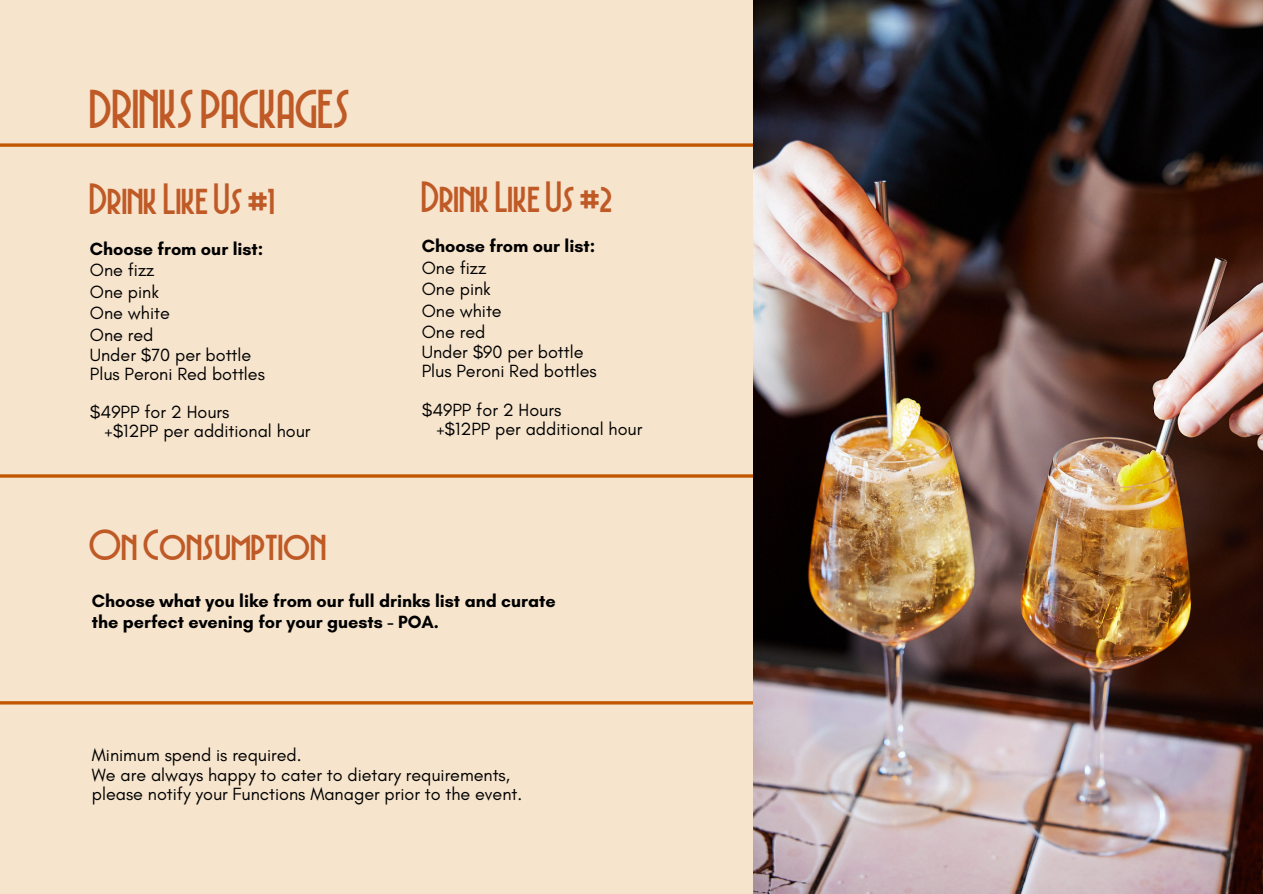
<style>
.page{position:relative;width:1263px;height:894px;background:#fff}
.page>*{position:absolute;margin:0;border:0;box-sizing:border-box;transform-origin:0 0}
.t1{font:45px "FSYDEKO";color:#bf5a27}
.t2{font:36px "FSYDEKO";color:#bf5a27}
.t3{font:18px/19.2px "Glacial Indifference";color:#000}
.t4{font:700 18px/21.3px "Glacial Indifference";color:#000}
</style>
<div class="page">
<div style="left:0;top:0;width:1263px;height:893px;background:#f6e4cc"></div>
<svg style="left:0;top:143px;width:753px;height:4px;background:#c96d1f"></svg>
<hr style="left:0;top:474px;width:851px;height:3px;background:#c15800">
<hr style="left:0;top:701px;width:851px;height:3px;background:#c15800">
<img style="left:753px;top:0;width:510px;height:893px">
<p class="t1" style="left:89px;top:94px;width:262px">DRINKS PACKAGES</p>
<p class="t2" style="left:89px;top:187px;width:187px">Drink Like Us #1</p>
<h2 class="t4" style="left:90px;top:238px;width:175px">Choose from our list:</h2>
<h2 class="t3" style="left:90px;top:260px;width:66px">One fizz</h2>
<p class="t3" style="left:90px;top:282px;width:71px">One pink</p>
<p class="t3" style="left:90px;top:303px;width:81px">One white</p>
<p class="t3" style="left:90px;top:324px;width:65px">One red</p>
<p class="t3" style="left:90px;top:345px;width:163px">Under $70 per bottle</p>
<p class="t3" style="left:90px;top:364px;width:177px">Plus Peroni Red bottles</p>
<p class="t3" style="left:90px;top:402px;width:141px">$49PP for 2 Hours</p>
<p class="t3" style="left:104px;top:421px;width:208px">+$12PP per additional hour</p>
<p class="t2" style="left:89px;top:532px;width:239px">On Consumption</p>
<p class="t2" style="left:421px;top:185px;width:192px">Drink Like Us #2</p>
<p class="t4" style="left:422px;top:235px;width:175px">Choose from our list:</p>
<p class="t3" style="left:422px;top:258px;width:66px">One fizz</p>
<p class="t3" style="left:422px;top:279px;width:71px">One pink</p>
<p class="t3" style="left:422px;top:301px;width:81px">One white</p>
<p class="t3" style="left:422px;top:322px;width:65px">One red</p>
<p class="t3" style="left:422px;top:342px;width:163px">Under $90 per bottle</p>
<h2 class="t3" style="left:422px;top:361px;width:177px">Plus Peroni Red bottles</h2>
<h3 class="t3" style="left:422px;top:400px;width:141px">$49PP for 2 Hours</h3>
<p class="t3" style="left:436px;top:419px;width:208px">+$12PP per additional hour</p>
<p class="t4" style="left:92px;top:589px;width:465px">Choose what you like from our full drinks list and curate the perfect evening for your guests - POA.</p>
<p class="t3" style="left:92px;top:745px;width:211px">Minimum spend is required.</p>
<p class="t3" style="left:92px;top:764px;width:432px">We are always happy to cater to dietary requirements, please notify your Functions Manager prior to the event.</p>
</div>
